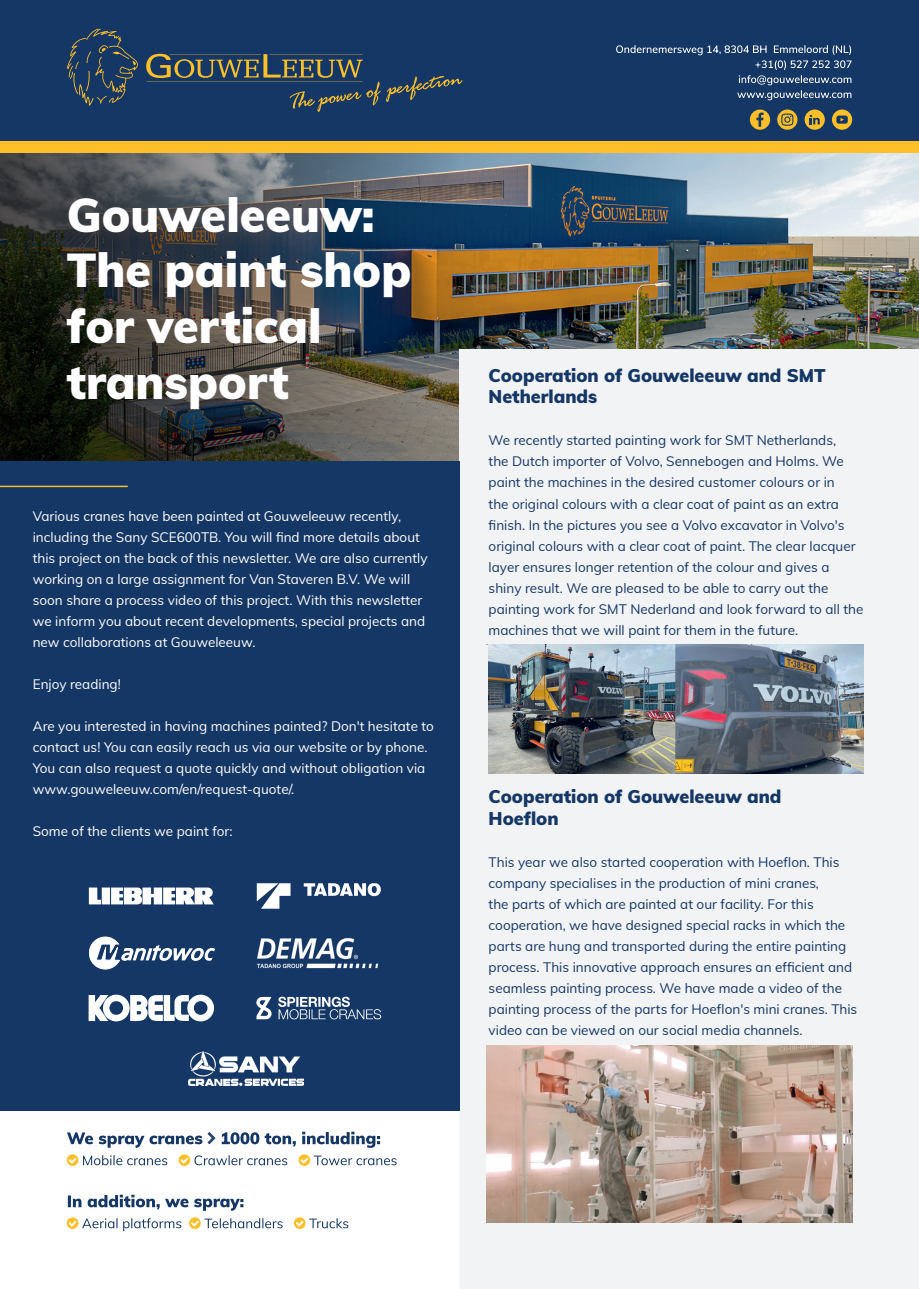
<style>
.page{position:relative;width:919px;height:1289px;background:#fff}
.page>*{position:absolute;margin:0;border:0;box-sizing:border-box;transform-origin:0 0}
.t1{font:900 46.5px/55.8px "Mulish";color:#fff}
.t2{font:900 18px/21.6px "Mulish";color:#153765}
.t3{font:13.5px/21px "Mulish";color:#153765}
.t4{font:13.5px/21px "Mulish";color:#fff}
</style>
<div class="page">
<img style="left:822px;top:153px;width:96px;height:197px">
<img style="left:0;top:153px;width:822px;height:308px">
<div style="left:459px;top:350px;width:459px;height:938px;background:#f2f3f4"></div>
<div style="left:0;top:140px;width:918px;height:13px;background:#febf28"></div>
<div style="left:0;top:0;width:918px;height:140px;background:#153765"></div>
<div style="left:0;top:461px;width:459px;height:649px;background:#153765"></div>
<hr style="left:0;top:485px;width:128px;height:2px;background:#febf28">
<svg style="left:67px;top:28px;width:71px;height:78px"></svg>
<svg style="left:146px;top:54px;width:316px;height:58px"></svg>
<svg style="left:616px;top:45px;width:235px;height:55px"></svg>
<svg style="left:89px;top:994px;width:125px;height:27px"></svg>
<svg style="left:89px;top:936px;width:126px;height:33px"></svg>
<svg style="left:749px;top:109px;width:21px;height:21px"></svg>
<svg style="left:756px;top:113px;width:7px;height:14px"></svg>
<svg style="left:804px;top:109px;width:20px;height:21px"></svg>
<svg style="left:809px;top:115px;width:10px;height:9px"></svg>
<svg style="left:831px;top:109px;width:21px;height:21px"></svg>
<svg style="left:836px;top:116px;width:11px;height:8px"></svg>
<svg style="left:777px;top:109px;width:20px;height:21px"></svg>
<svg style="left:781px;top:113px;width:12px;height:13px"></svg>
<svg style="left:89px;top:887px;width:125px;height:17px;background:#d2d8e1"></svg>
<img style="left:257px;top:938px;width:121px;height:31px">
<svg style="left:257px;top:883px;width:33px;height:25px"></svg>
<svg style="left:304px;top:883px;width:77px;height:13px"></svg>
<svg style="left:256px;top:996px;width:15px;height:23px"></svg>
<svg style="left:278px;top:996px;width:103px;height:23px"></svg>
<img style="left:188px;top:1051px;width:115px;height:34px">
<svg style="left:68px;top:1194px;width:175px;height:16px"></svg>
<svg style="left:67px;top:1131px;width:313px;height:16px"></svg>
<svg style="left:67px;top:1154px;width:329px;height:11px"></svg>
<svg style="left:67px;top:1217px;width:281px;height:14px"></svg>
<img style="left:486px;top:1045px;width:366px;height:177px">
<img style="left:488px;top:644px;width:375px;height:129px">
<h1 class="t1" style="left:67px;top:185px;width:346px">Gouweleeuw:<br>The paint shop for vertical transport</h1>
<p class="t4" style="left:33px;top:505px;width:396px">Various cranes have been painted at Gouweleeuw recently, including the Sany SCE600TB. You will find more details about this project on the back of this newsletter. We are also currently working on a large assignment for Van Staveren B.V. We will soon share a process video of this project. With this newsletter we inform you about recent developments, special projects and new collaborations at Gouweleeuw.</p>
<p class="t4" style="left:33px;top:673px;width:90px">Enjoy reading!</p>
<p class="t4" style="left:33px;top:715px;width:403px">Are you interested in having machines painted? Don't hesitate to contact us! You can easily reach us via our website or by phone.<br>You can also request a quote quickly and without obligation via www.gouweleeuw.com/en/request-quote/.</p>
<p class="t4" style="left:33px;top:820px;width:201px">Some of the clients we paint for:</p>
<h2 class="t2" style="left:488px;top:363px;width:338px">Cooperation of Gouweleeuw and SMT<br>Netherlands</h2>
<p class="t3" style="left:488px;top:429px;width:376px">We recently started painting work for SMT Netherlands,<br>the Dutch importer of Volvo, Sennebogen and Holms. We paint the machines in the desired customer colours or in<br>the original colours with a clear coat of paint as an extra finish. In the pictures you see a Volvo excavator in Volvo's original colours with a clear coat of paint. The clear lacquer layer ensures longer retention of the colour and gives a shiny result. We are pleased to be able to carry out the painting work for SMT Nederland and look forward to all the machines that we will paint for them in the future.</p>
<h2 class="t2" style="left:488px;top:785px;width:294px">Cooperation of Gouweleeuw and<br>Hoeflon</h2>
<p class="t3" style="left:488px;top:850px;width:370px">This year we also started cooperation with Hoeflon. This company specialises in the production of mini cranes,<br>the parts of which are painted at our facility. For this cooperation, we have designed special racks in which the parts are hung and transported during the entire painting process. This innovative approach ensures an efficient and seamless painting process. We have made a video of the painting process of the parts for Hoeflon's mini cranes. This video can be viewed on our social media channels.</p>
</div>
